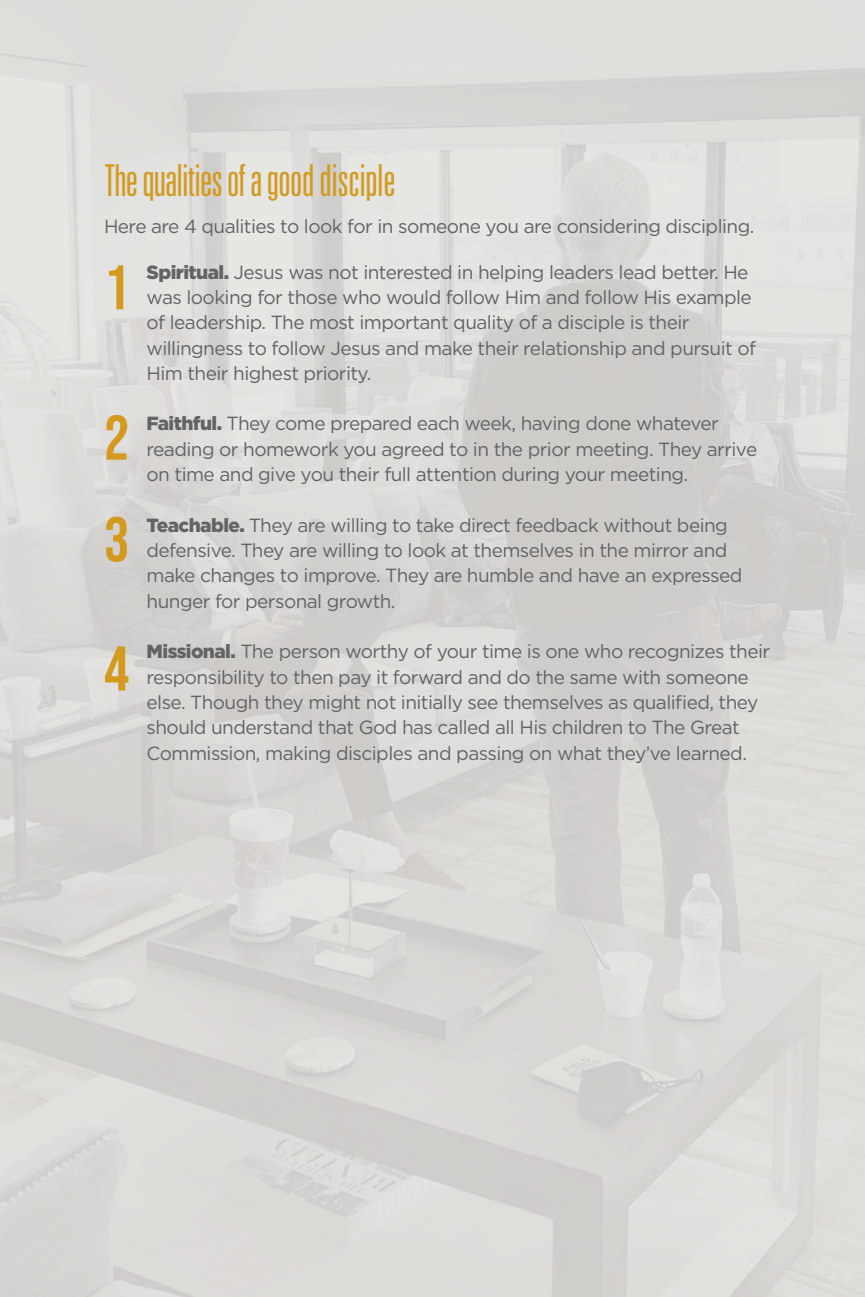
<style>
.page{position:relative;width:865px;height:1297px;background:#fff}
.page>*{position:absolute;margin:0;border:0;box-sizing:border-box;transform-origin:0 0}
.t1{font:63px/101.6px "Bebas Neue";color:#d49a20}
.t2{font:300 ultra-condensed 44px "Univers";letter-spacing:-.02em;color:#d49a20}
.t3{font:19px/25.4px "Gotham";letter-spacing:-.03em;color:#636366}
.s1{font-weight:900}
</style>
<div class="page">
<h2 class="t2" style="left:104px;top:158px;width:293px">The qualities of a good disciple</h2>
<p class="t3" style="left:104px;top:213px;width:651px">Here are 4 qualities to look for in someone you are considering discipling.</p>
<p class="t3" style="left:146px;top:259px;width:610px"><span class="s1">Spiritual.</span> Jesus was not interested in helping leaders lead better. He was looking for those who would follow Him and follow His example of leadership. The most important quality of a disciple is their willingness to follow Jesus and make their relationship and pursuit of Him their highest priority.</p>
<p class="t3" style="left:146px;top:411px;width:612px"><span class="s1">Faithful.</span> They come prepared each week, having done whatever reading or homework you agreed to in the prior meeting. They arrive on time and give you their full attention during your meeting.</p>
<p class="t3" style="left:146px;top:512px;width:597px"><span class="s1">Teachable.</span> They are willing to take direct feedback without being defensive. They are willing to look at themselves in the mirror and make changes to improve. They are humble and have an expressed hunger for personal growth.</p>
<p class="t3" style="left:146px;top:638px;width:624px"><span class="s1">Missional.</span> The person worthy of your time is one who recognizes their responsibility to then pay it forward and do the same with someone else. Though they might not initially see themselves as qualified, they should understand that God has called all His children to The Great Commission, making disciples and passing on what they’ve learned.</p>
<h1 class="t1" style="left:104px;top:239px;width:27px">1</h1>
<h1 class="t1" style="left:104px;top:390px;width:27px">2<br>3</h1>
<h1 class="t1" style="left:104px;top:620px;width:27px">4</h1>
</div>
